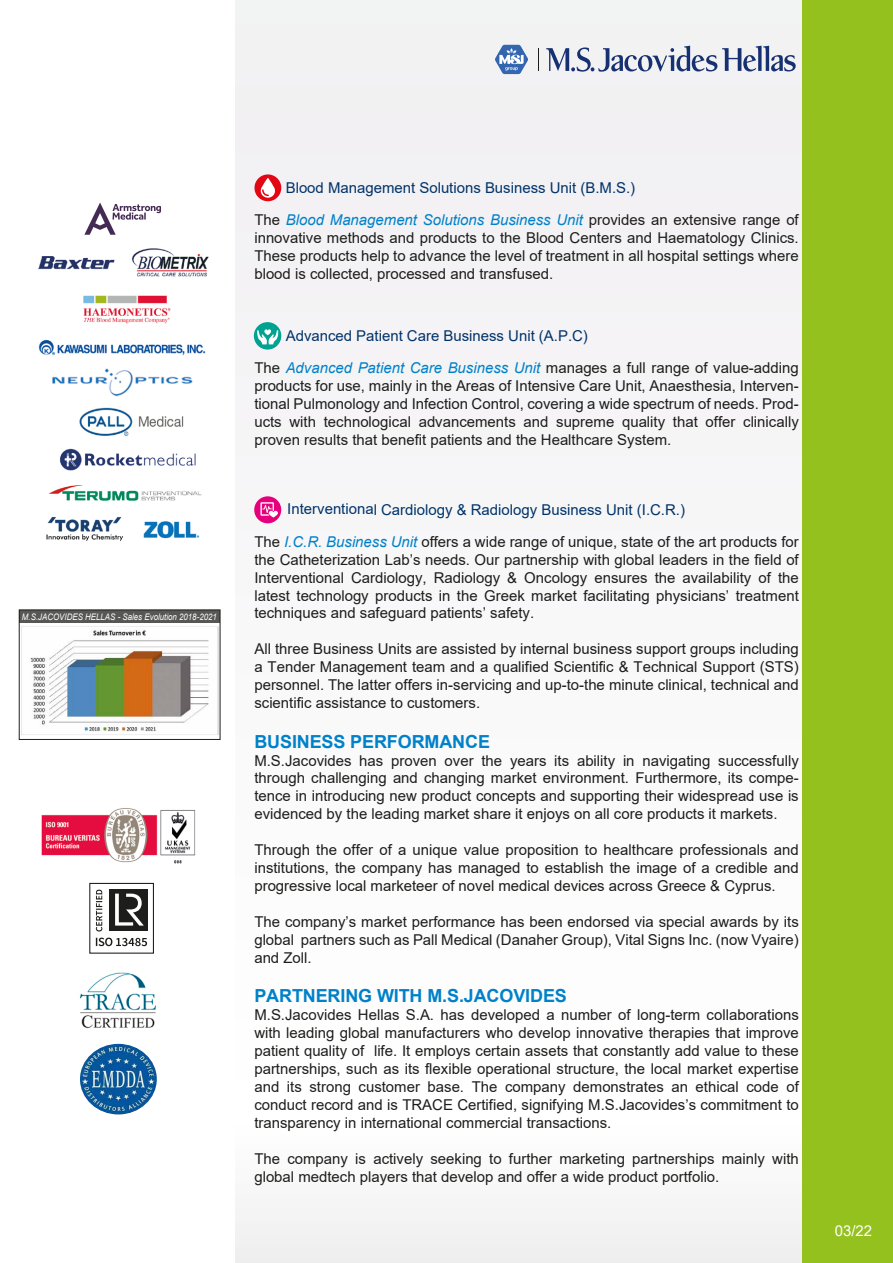
<style>
.page{position:relative;width:893px;height:1263px;background:#fff}
.page>*{position:absolute;margin:0;border:0;box-sizing:border-box;transform-origin:0 0}
.t1{font:700 18px "Arial";letter-spacing:-.005em;color:#0081c9}
.t2{font:15px/18px "Arial";color:#1d1d1b;text-align:justify}
.t3{font:15px "Arial";color:#00336a}
.t4{font:15px "Arial";color:#fff}
.t5{font:italic 9px "Arial";color:#fff;scale:.88 1}
.s1{font-style:italic;color:#0081c9}
</style>
<div class="page">
<div style="left:0;top:0;width:817px;height:1263px;background:#f8f7f8"></div>
<div style="left:0;top:0;width:234px;height:1263px;background:#fff"></div>
<div style="left:802px;top:0;width:90px;height:1263px;background:#95c11f"></div>
<svg style="left:254px;top:174px;width:28px;height:28px"></svg>
<div style="left:254px;top:322px;width:27px;height:28px;background:#00a292;border-radius:50%"></div>
<svg style="left:257px;top:329px;width:22px;height:15px"></svg>
<div style="left:254px;top:496px;width:27px;height:27px;background:#e6007d;border-radius:50%"></div>
<svg style="left:260px;top:502px;width:18px;height:16px"></svg>
<svg style="left:495px;top:44px;width:33px;height:30px"></svg>
<svg style="left:538px;top:48px;width:1px;height:23px"></svg>
<svg style="left:546px;top:46px;width:250px;height:26px"></svg>
<img style="left:21px;top:626px;width:197px;height:109px">
<div style="left:19px;top:610px;width:201px;height:13px;background:#575756"></div>
<div style="left:19px;top:609px;width:201px;height:131px;border:1px solid #1d1d1b"></div>
<img style="left:80px;top:972px;width:76px;height:57px">
<img style="left:80px;top:1044px;width:77px;height:70px">
<img style="left:41px;top:808px;width:155px;height:56px">
<div style="left:89px;top:883px;width:65px;height:71px;border:1px solid #1d1d1b"></div>
<svg style="left:96px;top:890px;width:6px;height:41px"></svg>
<div style="left:109px;top:889px;width:38px;height:42px;background:#1d1d1b"></div>
<svg style="left:115px;top:894px;width:29px;height:32px"></svg>
<svg style="left:96px;top:938px;width:51px;height:8px"></svg>
<img style="left:38px;top:248px;width:171px;height:293px">
<svg style="left:84px;top:203px;width:77px;height:32px"></svg>
<p class="t5" style="left:22px;top:611px;width:223px">M.S.JACOVIDES HELLAS - Sales Evolution 2018-2021</p>
<p class="t3" style="left:286px;top:178px;width:351px">Blood Management Solutions Business Unit (B.M.S.)</p>
<p class="t2" style="left:254px;top:211px;width:546px">The <span class="s1">Blood Management Solutions Business Unit</span> provides an extensive range of innovative methods and products to the Blood Centers and Haematology Clinics.<br>These products help to advance the level of treatment in all hospital settings where blood is collected, processed and transfused.</p>
<p class="t3" style="left:286px;top:325px;width:304px">Advanced Patient Care Business Unit (A.P.C)</p>
<p class="t2" style="left:254px;top:359px;width:546px">The <span class="s1">Advanced Patient Care Business Unit</span> manages a full range of value-adding products for use, mainly in the Areas of Intensive Care Unit, Anaesthesia, Interven&shy;tional Pulmonology and Infection Control, covering a wide spectrum of needs. Prod&shy;ucts with technological advancements and supreme quality that offer clinically proven results that benefit patients and the Healthcare System.</p>
<p class="t3" style="left:287px;top:499px;width:399px">Interventional Cardiology &amp; Radiology Business Unit (I.C.R.)</p>
<p class="t2" style="left:254px;top:532px;width:546px">The <span class="s1">I.C.R. Business Unit</span> offers a wide range of unique, state of the art products for the Catheterization Lab’s needs. Our partnership with global leaders in the field of Interventional Cardiology, Radiology &amp; Oncology ensures the availability of the latest technology products in the Greek market facilitating physicians’ treatment techniques and safeguard patients’ safety.</p>
<p class="t2" style="left:254px;top:640px;width:546px">All three Business Units are assisted by internal business support groups including a Tender Management team and a qualified Scientific &amp; Technical Support (STS) personnel. The latter offers in-servicing and up-to-the minute clinical, technical and scientific assistance to customers.</p>
<p class="t1" style="left:254px;top:729px;width:237px">BUSINESS PERFORMANCE</p>
<p class="t2" style="left:254px;top:751px;width:546px">M.S.Jacovides has proven over the years its ability in navigating successfully through challenging and changing market environment. Furthermore, its compe&shy;tence in introducing new product concepts and supporting their widespread use is evidenced by the leading market share it enjoys on all core products it markets.</p>
<p class="t2" style="left:254px;top:841px;width:546px">Through the offer of a unique value proposition to healthcare professionals and institutions, the company has managed to establish the image of a credible and progressive local marketeer of novel medical devices across Greece &amp; Cyprus.</p>
<p class="t2" style="left:254px;top:912px;width:546px">The company’s market performance has been endorsed via special awards by its global partners such as Pall Medical (Danaher Group), Vital Signs Inc. (now Vyaire) and Zoll.</p>
<p class="t1" style="left:254px;top:984px;width:314px">PARTNERING WITH M.S.JACOVIDES</p>
<p class="t2" style="left:254px;top:1006px;width:546px">M.S.Jacovides Hellas S.A. has developed a number of long-term collaborations with leading global manufacturers who develop innovative therapies that improve patient quality of life. It employs certain assets that constantly add value to these partnerships, such as its flexible operational structure, the local market expertise and its strong customer base. The company demonstrates an ethical code of conduct record and is TRACE Certified, signifying M.S.Jacovides’s commitment to transparency in international commercial transactions.</p>
<p class="t2" style="left:254px;top:1149px;width:546px">The company is actively seeking to further marketing partnerships mainly with global medtech players that develop and offer a wide product portfolio.</p>
<p class="t4" style="left:835px;top:1220px;width:39px">03/22</p>
</div>
